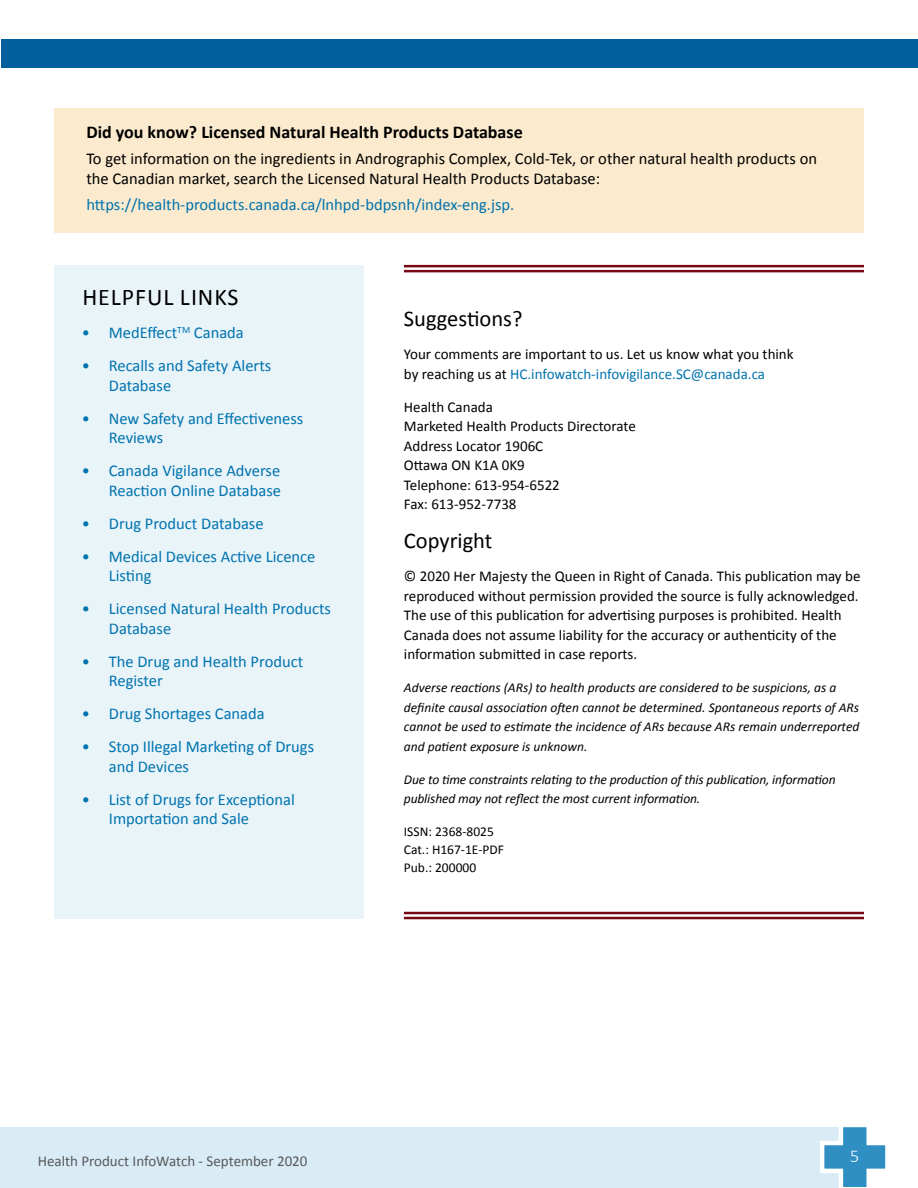
<style>
.page{position:relative;width:918px;height:1188px;background:#fff}
.page>*{position:absolute;margin:0;border:0;box-sizing:border-box;transform-origin:0 0}
.t1{font:24px "Calibri";letter-spacing:.04em;color:#000}
.t2{font:22.5px "Calibri";color:#000}
.t3{font:700 18px "Calibri";color:#000}
.t4{font:300 18px "Calibri";color:#fff}
.t5{font:16.5px/19.5px "Calibri";color:#0073ae}
.t6{font:16.5px/19.5px "Calibri";color:#000}
.t7{font:15px/19.5px "Calibri";color:#000}
.t8{font:15px "Calibri";color:#58595b}
.t9{font:italic 13.5px/19.5px "Calibri";color:#000}
.t10{font:13.5px/18px "Calibri";color:#000}
.s1{color:#0073ae}
</style>
<div class="page">
<div style="left:1px;top:1127px;width:854px;height:61px;background:#d9ebf4"></div>
<hr style="left:0;top:1127px;width:1px;height:61px;background:#d9ebf4">
<svg style="left:820px;top:1127px;width:66px;height:61px"></svg>
<div style="left:1px;top:39px;width:917px;height:29px;background:#005f9c"></div>
<div style="left:54px;top:265px;width:310px;height:653px;background:#e9f4f9"></div>
<svg style="left:404px;top:267px;width:460px;height:3px"></svg>
<svg style="left:404px;top:914px;width:460px;height:3px"></svg>
<hr style="left:404px;top:265px;width:460px;height:2px;background:#760913">
<hr style="left:404px;top:270px;width:460px;height:2px;background:#760913">
<hr style="left:404px;top:912px;width:460px;height:2px;background:#760913">
<hr style="left:404px;top:917px;width:460px;height:2px;background:#760913">
<div style="left:54px;top:108px;width:810px;height:124px;background:#fbeacd"></div>
<p class="t3" style="left:86px;top:121px;width:438px">Did you know? Licensed Natural Health Products Database</p>
<p class="t6" style="left:86px;top:149px;width:732px">To get information on the ingredients in Andrographis Complex, Cold-Tek, or other natural health products on the Canadian market, search the Licensed Natural Health Products Database:</p>
<p class="t5" style="left:86px;top:194px;width:429px">https://health-products.canada.ca/lnhpd-bdpsnh/index-eng.jsp.</p>
<h1 class="t1" style="left:82px;top:282px;width:158px">HELPFUL LINKS</h1>
<p class="t5" style="left:82px;top:323px;width:163px">• MedEffect<sup>TM</sup> Canada</p>
<p class="t5" style="left:109px;top:356px;width:164px;text-indent:-27px">• Recalls and Safety Alerts<br>Database</p>
<p class="t5" style="left:109px;top:408px;width:196px;text-indent:-27px">• New Safety and Effectiveness<br>Reviews</p>
<p class="t5" style="left:82px;top:461px;width:201px;text-align:right">• Canada Vigilance Adverse<br>Reaction Online Database</p>
<p class="t5" style="left:82px;top:514px;width:183px">• Drug Product Database</p>
<p class="t5" style="left:109px;top:547px;width:208px;text-indent:-27px">• Medical Devices Active Licence<br>Listing</p>
<p class="t5" style="left:109px;top:599px;width:224px;text-indent:-27px">• Licensed Natural Health Products<br>Database</p>
<p class="t5" style="left:109px;top:652px;width:196px;text-indent:-27px">• The Drug and Health Product<br>Register</p>
<p class="t5" style="left:82px;top:704px;width:184px">• Drug Shortages Canada</p>
<p class="t5" style="left:109px;top:737px;width:207px;text-indent:-27px">• Stop Illegal Marketing of Drugs and Devices</p>
<p class="t5" style="left:109px;top:790px;width:187px;text-indent:-27px">• List of Drugs for Exceptional<br>Importation and Sale</p>
<h2 class="t2" style="left:404px;top:304px;width:120px">Suggestions?</h2>
<p class="t7" style="left:404px;top:344px;width:391px">Your comments are important to us. Let us know what you think by reaching us at <span class="s1">HC.infowatch-infovigilance.SC@canada.ca</span></p>
<p class="t7" style="left:404px;top:397px;width:233px">Health Canada<br>Marketed Health Products Directorate<br>Address Locator 1906C<br>Ottawa ON K1A 0K9<br>Telephone: 613-954-6522<br>Fax: 613-952-7738</p>
<h2 class="t2" style="left:404px;top:526px;width:90px">Copyright</h2>
<p class="t7" style="left:404px;top:566px;width:458px">© 2020 Her Majesty the Queen in Right of Canada. This publication may be reproduced without permission provided the source is fully acknowledged.<br>The use of this publication for advertising purposes is prohibited. Health Canada does not assume liability for the accuracy or authenticity of the information submitted in case reports.</p>
<p class="t9" style="left:404px;top:677px;width:457px">Adverse reactions (ARs) to health products are considered to be suspicions, as a definite causal association often cannot be determined. Spontaneous reports of ARs cannot be used to estimate the incidence of ARs because ARs remain underreported and patient exposure is unknown.</p>
<p class="t9" style="left:404px;top:769px;width:433px">Due to time constraints relating to the production of this publication, information published may not reflect the most current information.</p>
<p class="t10" style="left:404px;top:823px;width:102px">ISSN: 2368-8025<br>Cat.: H167-1E-PDF<br>Pub.: 200000</p>
<p class="t8" style="left:38px;top:1151px;width:271px">Health Product InfoWatch - September 2020</p>
<p class="t4" style="left:850px;top:1145px;width:11px">5</p>
</div>
